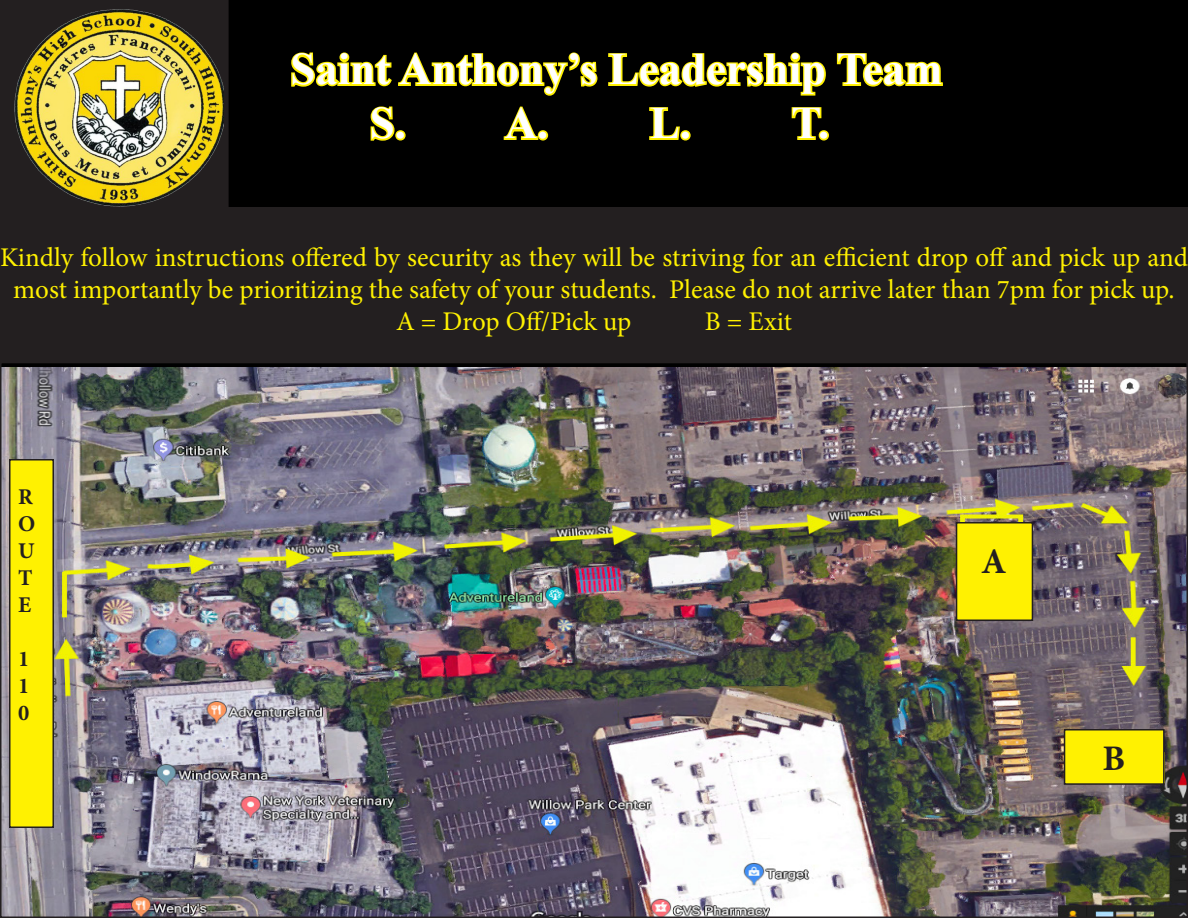
<style>
.page{position:relative;width:1188px;height:918px;background:#fff}
.page>*{position:absolute;margin:0;border:0;box-sizing:border-box;transform-origin:0 0}
.t1{font:700 45px/54px "Times New Roman";color:#fff}
.t2{font:700 36px "Minion Pro";color:#231f20}
.t3{font:27px "Minion Pro";letter-spacing:-.005em;color:#fff101}
.t4{font:700 22.5px/27px "Minion Pro";color:#231f20}
</style>
<div class="page">
<div style="left:0;top:0;width:1188px;height:209px;background:#000"></div>
<svg style="left:291px;top:52px;width:307px;height:44px"></svg>
<svg style="left:608px;top:52px;width:218px;height:44px"></svg>
<svg style="left:836px;top:53px;width:107px;height:34px"></svg>
<svg style="left:370px;top:106px;width:36px;height:35px"></svg>
<svg style="left:503px;top:106px;width:46px;height:35px"></svg>
<svg style="left:649px;top:107px;width:42px;height:34px"></svg>
<svg style="left:791px;top:107px;width:38px;height:34px"></svg>
<div style="left:1px;top:1px;width:227px;height:207px;background:#231f20"></div>
<img style="left:14px;top:9px;width:209px;height:197px">
<div style="left:0;top:0;width:229px;height:209px;border:2px solid #231f20"></div>
<div style="left:0;top:207px;width:1188px;height:158px;background:#231f20"></div>
<img style="left:3px;top:367px;width:1182px;height:548px">
<div style="left:957px;top:523px;width:75px;height:97px;background:#fff101"></div>
<div style="left:956px;top:522px;width:77px;height:99px;border:2px solid #231f20"></div>
<div style="left:1065px;top:730px;width:99px;height:54px;background:#fff101"></div>
<div style="left:1064px;top:729px;width:101px;height:56px;border:2px solid #231f20"></div>
<div style="left:10px;top:460px;width:43px;height:367px;background:#fff101"></div>
<div style="left:9px;top:459px;width:45px;height:369px;border:2px solid #231f20"></div>
<h1 class="t1" style="left:370px;top:42px;width:574px;text-indent:-79px">Saint Anthony’s Leadership Team<br>S. A.</h1>
<h1 class="t1" style="left:650px;top:96px;width:181px">L. T.</h1>
<p class="t3" style="left:0;top:239px;width:1190px">Kindly follow instructions offered by security as they will be striving for an efficient drop off and pick up and</p>
<p class="t3" style="left:13px;top:271px;width:1163px">most importantly be prioritizing the safety of your students. Please do not arrive later than 7pm for pick up.</p>
<p class="t3" style="left:396px;top:304px;width:237px">A = Drop Off/Pick up</p>
<p class="t3" style="left:705px;top:304px;width:89px">B = Exit</p>
<p class="t4" style="left:18px;top:483px;width:19px">R<br>O<br>U<br>T<br>E</p>
<p class="t4" style="left:18px;top:645px;width:13px;text-align:justify">1<br>1<br>0</p>
<h2 class="t2" style="left:981px;top:537px;width:27px">A</h2>
<h2 class="t2" style="left:1102px;top:733px;width:24px">B</h2>
</div>
